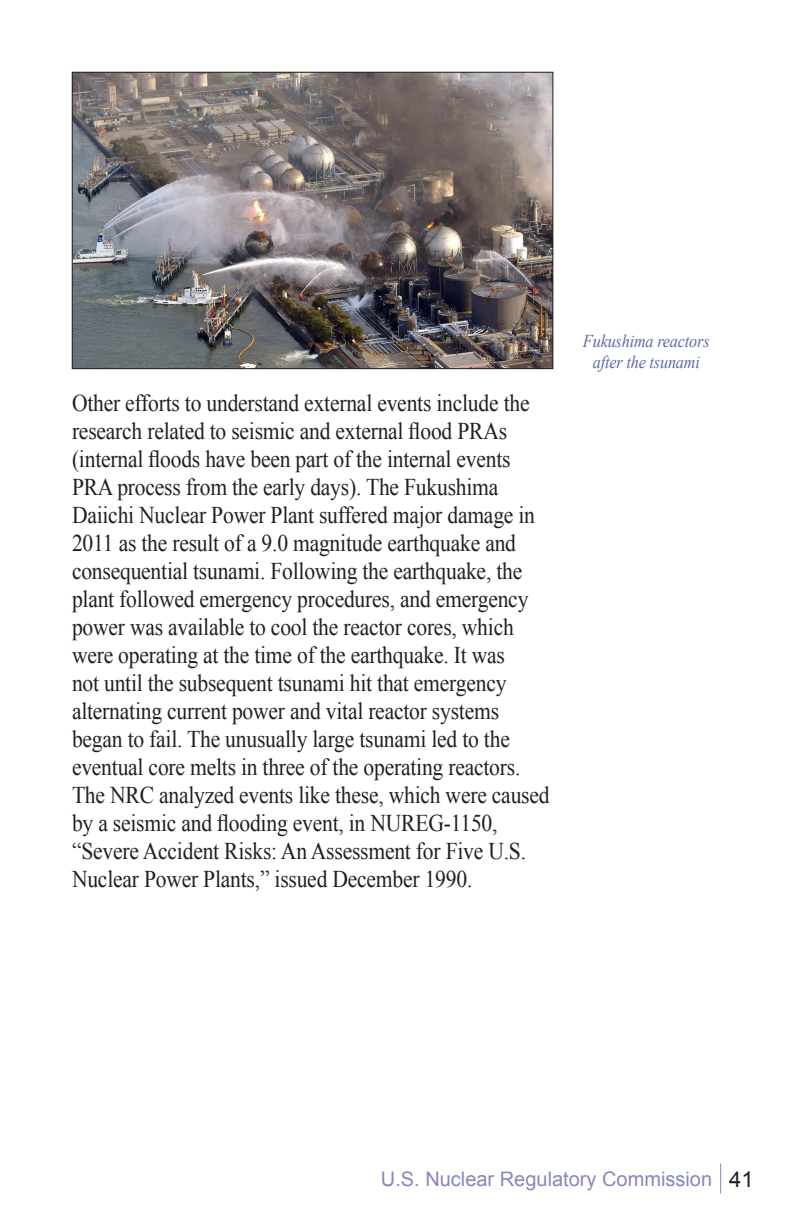
<style>
.page{position:relative;width:792px;height:1224px;background:#fff}
.page>*{position:absolute;margin:0;border:0;box-sizing:border-box;transform-origin:0 0}
.Body_Text{font:24px/28px "Times New Roman";letter-spacing:-.01em;color:#231f20;scale:.9 1}
.t1{font:20px "Arial";color:#8688ba}
.t2{font:italic 18px/21px "Times New Roman";letter-spacing:-.01em;color:#6168a7;text-align:center;scale:.9 1}
.s1{font-size:22px;color:#231f20}
</style>
<div class="page">
<hr style="left:720px;top:1164px;width:1px;height:30px;background:#8688ba">
<img style="left:74px;top:74px;width:477px;height:293px">
<div style="left:72px;top:72px;width:481px;height:297px;border:1px solid #231f20"></div>
<p class="Body_Text" style="left:72px;top:389px;width:532px">Other efforts to understand external events include the research related to seismic and external flood PRAs (internal floods have been part of the internal events PRA process from the early days). The Fukushima Daiichi Nuclear Power Plant suffered major damage in 2011 as the result of a 9.0 magnitude earthquake and consequential tsunami. Following the earthquake, the plant followed emergency procedures, and emergency power was available to cool the reactor cores, which were operating at the time of the earthquake. It was<br>not until the subsequent tsunami hit that emergency alternating current power and vital reactor systems began to fail. The unusually large tsunami led to the eventual core melts in three of the operating reactors.<br>The NRC analyzed events like these, which were caused by a seismic and flooding event, in NUREG-1150, “Severe Accident Risks: An Assessment for Five U.S.<br>Nuclear Power Plants,” issued December 1990.</p>
<p class="t2" style="left:583px;top:330px;width:142px">Fukushima reactors after the tsunami</p>
<p class="t1" style="left:381px;top:1166px;width:374px">U.S. Nuclear Regulatory Commission <span class="s1">41</span></p>
</div>
